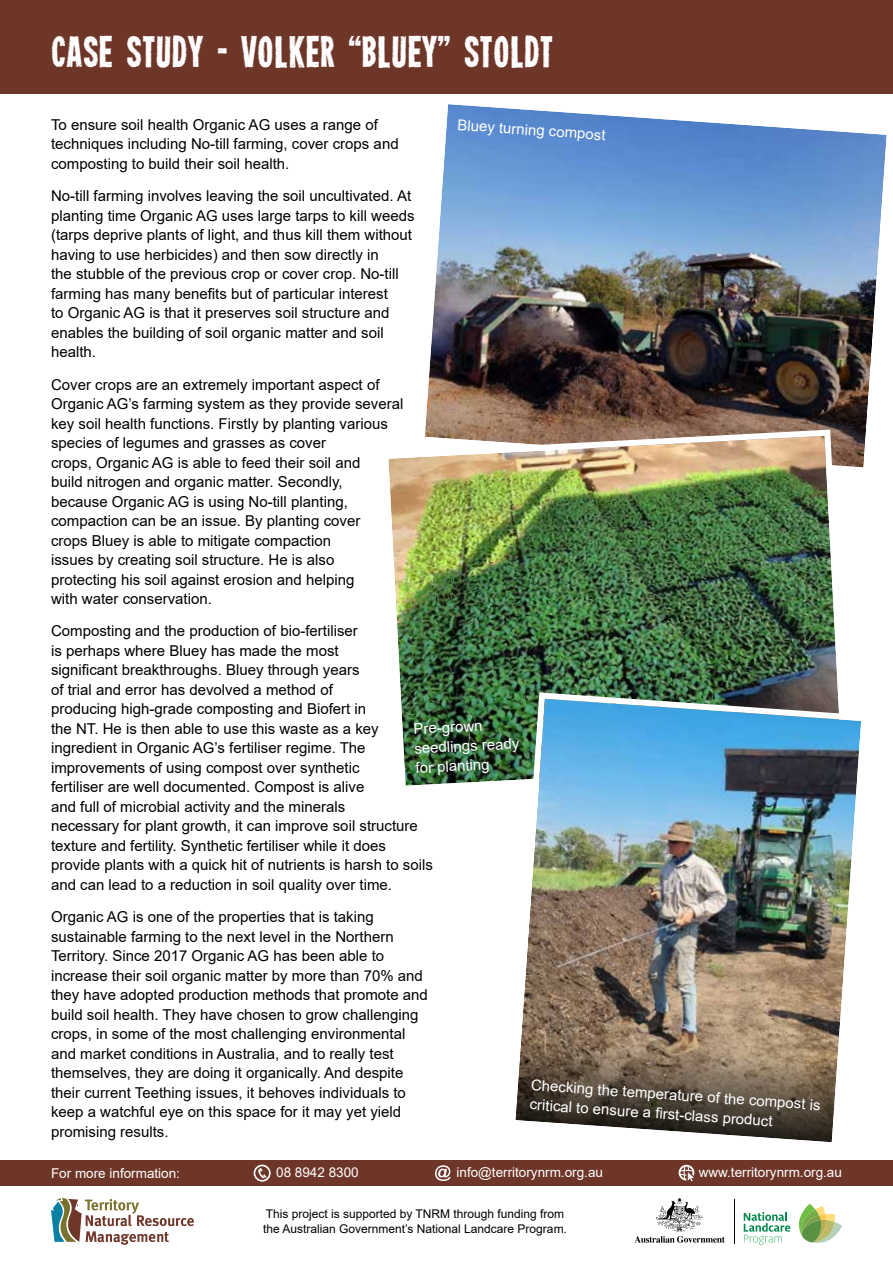
<style>
.page{position:relative;width:893px;height:1263px;background:#fff}
.page>*{position:absolute;margin:0;border:0;box-sizing:border-box;transform-origin:0 0}
.t1{font:39px "Heavyweight";color:#fff}
.t2{font:15px/19.5px "Arial";color:#000}
.t3{font:15px/19.5px "Arial";color:#fff}
.t4{font:13.5px "Arial";color:#fff}
.t5{font:12px/15px "Arial";color:#000}
</style>
<div class="page">
<div style="left:0;top:1160px;width:893px;height:26px;background:#6e3629"></div>
<svg style="left:254px;top:1164px;width:17px;height:18px"></svg>
<svg style="left:435px;top:1165px;width:16px;height:16px"></svg>
<svg style="left:679px;top:1165px;width:15px;height:16px"></svg>
<svg style="left:634px;top:1198px;width:91px;height:45px"></svg>
<svg style="left:744px;top:1212px;width:46px;height:33px"></svg>
<svg style="left:799px;top:1204px;width:43px;height:39px"></svg>
<hr style="left:734px;top:1199px;width:1px;height:45px;background:#000">
<svg style="left:51px;top:1198px;width:143px;height:47px"></svg>
<div style="left:0;top:0;width:893px;height:94px;background:#6e3629"></div>
<img style="left:425px;top:104px;width:462px;height:364px">
<img style="left:388px;top:426px;width:463px;height:360px">
<img style="left:506px;top:689px;width:355px;height:453px">
<h1 class="t1" style="left:51px;top:35px;width:504px">CASE STUDY - VOLKER “BLUEY” STOLDT</h1>
<p class="t2" style="left:51px;top:115px;width:349px">To ensure soil health Organic AG uses a range of techniques including No-till farming, cover crops and composting to build their soil health.</p>
<p class="t2" style="left:51px;top:186px;width:365px">No-till farming involves leaving the soil uncultivated. At planting time Organic AG uses large tarps to kill weeds (tarps deprive plants of light, and thus kill them without having to use herbicides) and then sow directly in<br>the stubble of the previous crop or cover crop. No-till farming has many benefits but of particular interest<br>to Organic AG is that it preserves soil structure and enables the building of soil organic matter and soil health.</p>
<p class="t2" style="left:51px;top:374px;width:354px">Cover crops are an extremely important aspect of Organic AG’s farming system as they provide several key soil health functions. Firstly by planting various species of legumes and grasses as cover<br>crops, Organic AG is able to feed their soil and<br>build nitrogen and organic matter. Secondly,<br>because Organic AG is using No-till planting, compaction can be an issue. By planting cover<br>crops Bluey is able to mitigate compaction<br>issues by creating soil structure. He is also protecting his soil against erosion and helping<br>with water conservation.</p>
<p class="t2" style="left:51px;top:621px;width:383px">Composting and the production of bio-fertiliser<br>is perhaps where Bluey has made the most<br>significant breakthroughs. Bluey through years<br>of trial and error has devolved a method of<br>producing high-grade composting and Biofert in<br>the NT. He is then able to use this waste as a key ingredient in Organic AG’s fertiliser regime. The improvements of using compost over synthetic<br>fertiliser are well documented. Compost is alive<br>and full of microbial activity and the minerals<br>necessary for plant growth, it can improve soil structure texture and fertility. Synthetic fertiliser while it does provide plants with a quick hit of nutrients is harsh to soils and can lead to a reduction in soil quality over time.</p>
<p class="t2" style="left:51px;top:907px;width:378px">Organic AG is one of the properties that is taking sustainable farming to the next level in the Northern Territory. Since 2017 Organic AG has been able to increase their soil organic matter by more than 70% and they have adopted production methods that promote and build soil health. They have chosen to grow challenging crops, in some of the most challenging environmental and market conditions in Australia, and to really test themselves, they are doing it organically. And despite their current Teething issues, it behoves individuals to keep a watchful eye on this space for it may yet yield promising results.</p>
<p class="t3" style="left:458px;top:115px;width:150px;rotate:4deg">Bluey turning compost</p>
<p class="t3" style="left:413px;top:719px;width:107px;rotate:-3deg">Pre-grown seedlings ready for planting</p>
<p class="t3" style="left:532px;top:1075px;width:292px;rotate:4deg">Checking the temperature of the compost is critical to ensure a fi rst-class product</p>
<p class="t4" style="left:51px;top:1164px;width:131px">For more information:</p>
<p class="t4" style="left:276px;top:1163px;width:84px">08 8942 8300</p>
<p class="t4" style="left:456px;top:1163px;width:148px">info@territorynrm.org.au</p>
<p class="t4" style="left:699px;top:1163px;width:145px">www.territorynrm.org.au</p>
<p class="t5" style="left:263px;top:1206px;width:305px">This project is supported by TNRM through funding from the Australian Government’s National Landcare Program.</p>
</div>
